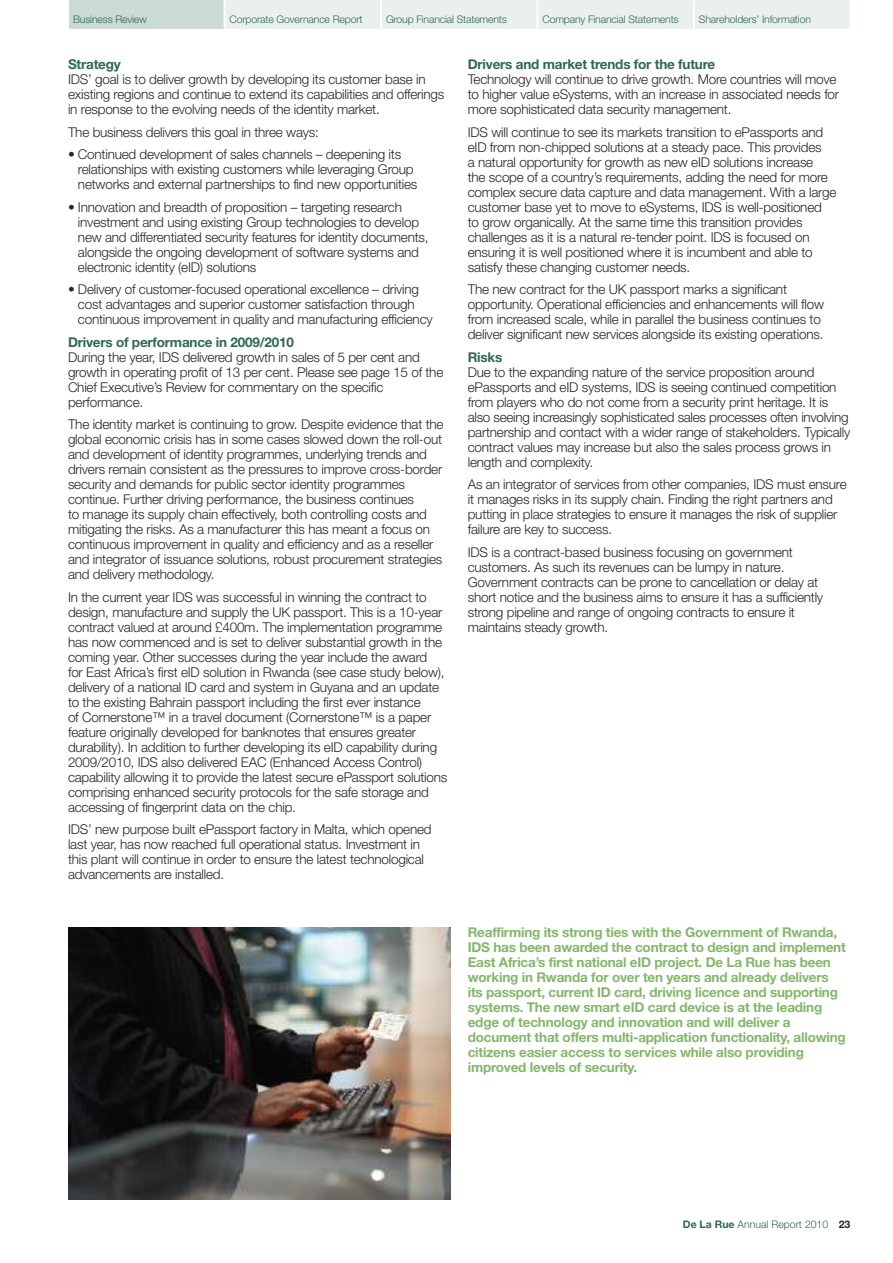
<style>
.page{position:relative;width:893px;height:1263px;background:#fff}
.page>*{position:absolute;margin:0;border:0;box-sizing:border-box;transform-origin:0 0}
.t1{font:300 13.5px/15px "Helvetica Neue";letter-spacing:-.015em;color:#272627}
.t2{font:700 13.5px/15px "Helvetica Neue";letter-spacing:-.015em;color:#83b76a}
.t3{font:700 13.5px "Helvetica Neue";letter-spacing:-.015em;color:#2f6951}
.t4{font:300 10.5px "Helvetica Neue";letter-spacing:-.015em;color:#2f6951}
.s1{font-weight:700}
.s2{font-weight:700;color:#272627}
</style>
<div class="page">
<img style="left:68px;top:927px;width:383px;height:272px">
<svg style="left:69px;top:0;width:781px;height:29px;background:#e4ebe8"></svg>
<p class="t4" style="left:73px;top:15px;width:75px">Business Review</p>
<p class="t4" style="left:230px;top:15px;width:135px">Corporate Governance Report</p>
<p class="t4" style="left:386px;top:15px;width:122px">Group Financial Statements</p>
<p class="t4" style="left:542px;top:15px;width:138px">Company Financial Statements</p>
<p class="t4" style="left:699px;top:15px;width:114px">Shareholders’ Information</p>
<p class="t3" style="left:68px;top:60px;width:54px">Strategy</p>
<p class="t1" style="left:68px;top:73px;width:378px">IDS’ goal is to deliver growth by developing its customer base in existing regions and continue to extend its capabilities and offerings in response to the evolving needs of the identity market.</p>
<p class="t1" style="left:68px;top:126px;width:252px">The business delivers this goal in three ways:</p>
<p class="t1" style="left:78px;top:148px;width:341px;text-indent:-10px">• Continued development of sales channels – deepening its relationships with existing customers while leveraging Group networks and external partnerships to find new opportunities</p>
<p class="t1" style="left:78px;top:201px;width:352px;text-indent:-10px">• Innovation and breadth of proposition – targeting research investment and using existing Group technologies to develop new and differentiated security features for identity documents, alongside the ongoing development of software systems and electronic identity (eID) solutions</p>
<p class="t1" style="left:78px;top:283px;width:356px;text-indent:-10px">• Delivery of customer-focused operational excellence – driving cost advantages and superior customer satisfaction through continuous improvement in quality and manufacturing efficiency</p>
<p class="t3" style="left:68px;top:337px;width:227px">Drivers of performance in 2009/2010</p>
<p class="t1" style="left:68px;top:351px;width:377px">During the year, IDS delivered growth in sales of 5 per cent and growth in operating profit of 13 per cent. Please see page 15 of the Chief Executive’s Review for commentary on the specific performance.</p>
<p class="t1" style="left:68px;top:418px;width:377px">The identity market is continuing to grow. Despite evidence that the global economic crisis has in some cases slowed down the roll-out and development of identity programmes, underlying trends and drivers remain consistent as the pressures to improve cross-border security and demands for public sector identity programmes continue. Further driving performance, the business continues<br>to manage its supply chain effectively, both controlling costs and mitigating the risks. As a manufacturer this has meant a focus on continuous improvement in quality and efficiency and as a reseller and integrator of issuance solutions, robust procurement strategies and delivery methodology.</p>
<p class="t1" style="left:68px;top:591px;width:381px">In the current year IDS was successful in winning the contract to design, manufacture and supply the UK passport. This is a 10-year contract valued at around £400m. The implementation programme has now commenced and is set to deliver substantial growth in the coming year. Other successes during the year include the award<br>for East Africa’s first eID solution in Rwanda (see case study below), delivery of a national ID card and system in Guyana and an update to the existing Bahrain passport including the first ever instance<br>of Cornerstone™ in a travel document (Cornerstone™ is a paper feature originally developed for banknotes that ensures greater durability). In addition to further developing its eID capability during 2009/2010, IDS also delivered EAC (Enhanced Access Control) capability allowing it to provide the latest secure ePassport solutions comprising enhanced security protocols for the safe storage and accessing of fingerprint data on the chip.</p>
<p class="t1" style="left:68px;top:823px;width:365px">IDS’ new purpose built ePassport factory in Malta, which opened last year, has now reached full operational status. Investment in this plant will continue in order to ensure the latest technological advancements are installed.</p>
<p class="t3" style="left:468px;top:60px;width:249px">Drivers and market trends for the future</p>
<p class="t1" style="left:468px;top:73px;width:373px">Technology will continue to drive growth. More countries will move to higher value eSystems, with an increase in associated needs for more sophisticated data security management.</p>
<p class="t1" style="left:468px;top:126px;width:370px">IDS will continue to see its markets transition to ePassports and eID from non-chipped solutions at a steady pace. This provides<br>a natural opportunity for growth as new eID solutions increase<br>the scope of a country’s requirements, adding the need for more complex secure data capture and data management. With a large customer base yet to move to eSystems, IDS is well-positioned<br>to grow organically. At the same time this transition provides challenges as it is a natural re-tender point. IDS is focused on ensuring it is well positioned where it is incumbent and able to satisfy these changing customer needs.</p>
<p class="t1" style="left:468px;top:283px;width:358px">The new contract for the UK passport marks a significant opportunity. Operational efficiencies and enhancements will flow from increased scale, while in parallel the business continues to deliver significant new services alongside its existing operations.</p>
<p class="t3" style="left:468px;top:352px;width:36px">Risks</p>
<p class="t1" style="left:468px;top:366px;width:384px">Due to the expanding nature of the service proposition around ePassports and eID systems, IDS is seeing continued competition from players who do not come from a security print heritage. It is also seeing increasingly sophisticated sales processes often involving partnership and contact with a wider range of stakeholders. Typically contract values may increase but also the sales process grows in length and complexity.</p>
<p class="t1" style="left:468px;top:478px;width:380px">As an integrator of services from other companies, IDS must ensure it manages risks in its supply chain. Finding the right partners and putting in place strategies to ensure it manages the risk of supplier failure are key to success.</p>
<p class="t1" style="left:468px;top:546px;width:357px">IDS is a contract-based business focusing on government customers. As such its revenues can be lumpy in nature.<br>Government contracts can be prone to cancellation or delay at short notice and the business aims to ensure it has a sufficiently strong pipeline and range of ongoing contracts to ensure it maintains steady growth.</p>
<p class="t2" style="left:468px;top:925px;width:380px">Reaffirming its strong ties with the Government of Rwanda, IDS has been awarded the contract to design and implement East Africa’s first national eID project. De La Rue has been working in Rwanda for over ten years and already delivers its passport, current ID card, driving licence and supporting systems. The new smart eID card device is at the leading edge of technology and innovation and will deliver a document that offers multi-application functionality, allowing citizens easier access to services while also providing improved levels of security.</p>
<p class="t4" style="left:683px;top:1220px;width:169px"><span class="s1">De La Rue</span> Annual Report 2010 <span class="s2">23</span></p>
</div>
